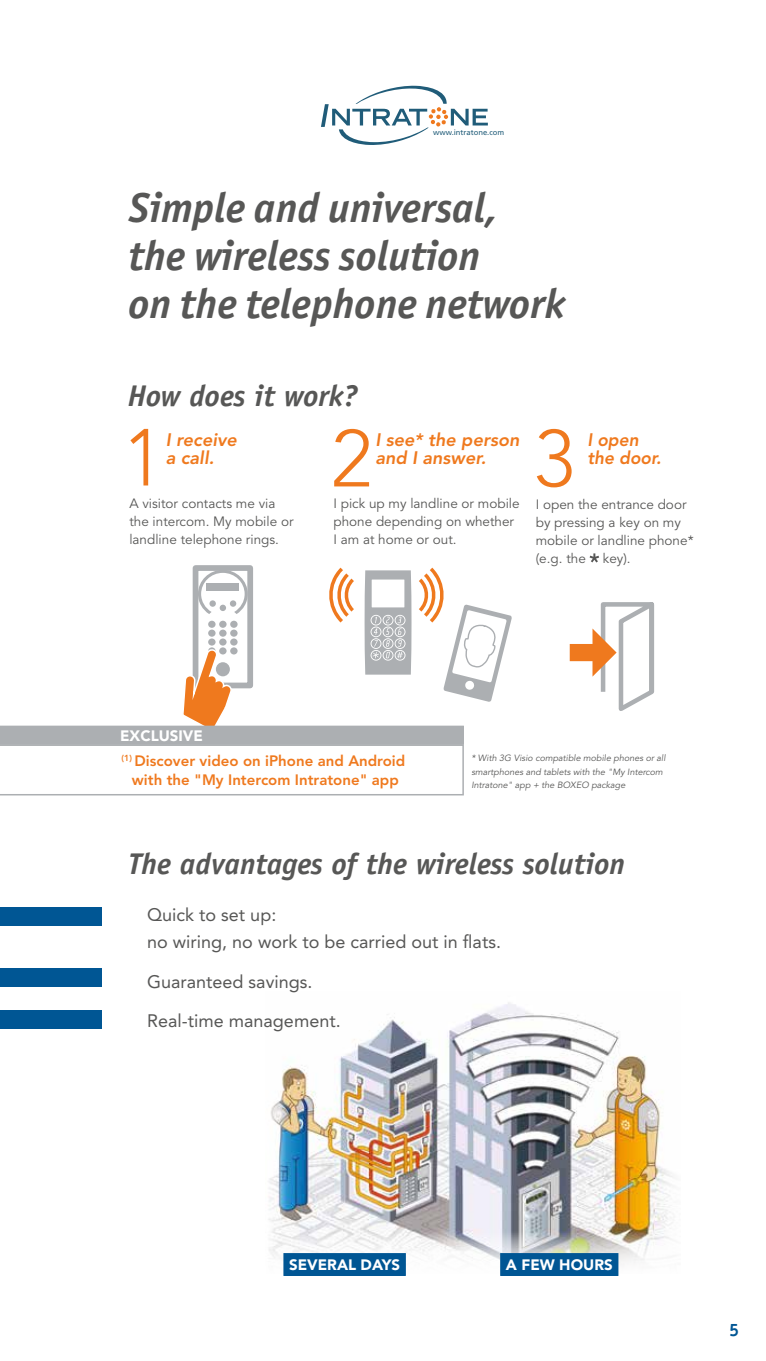
<style>
.page{position:relative;width:766px;height:1361px;background:#fff}
.page>*{position:absolute;margin:0;border:0;box-sizing:border-box;transform-origin:0 0}
.t1{font:italic 700 42px/48px "Officina Sans ITC Std";color:#575756}
.t2{font:italic 700 30px "Officina Sans";color:#575756}
.t3{font:18px/27px "Avenir LT Std";color:#575756}
.t4{font:italic 800 18px/18px "Avenir LT Std";color:#ef791e}
.t5{font:italic 800 18px/18px "Avenir LT Std";color:#ef791e;scale:.96 1}
.t6{font:700 18px "Officina Sans";color:#005694}
.t7{font:800 15px/19.5px "Avenir LT Std";color:#ef791e;text-align:center}
.t8{font:900 15px "Avenir LT Std";color:#fff}
.t9{font:13.5px/18px "Avenir LT Std";color:#575756}
.t10{font:italic 9px/13.5px "Avenir LT Std";color:#575756}
.t11{font:7.65px "Frutiger";color:#205c79}
</style>
<div class="page">
<img style="left:268px;top:1002px;width:405px;height:272px">
<svg style="left:589px;top:553px;width:10px;height:9px"></svg>
<svg style="left:536px;top:429px;width:35px;height:58px"></svg>
<svg style="left:130px;top:429px;width:18px;height:56px"></svg>
<svg style="left:334px;top:429px;width:35px;height:57px"></svg>
<div style="left:193px;top:565px;width:60px;height:123px;border:6px solid #acafb2"></div>
<svg style="left:0;top:568px;width:512px;height:227px"></svg>
<div style="left:284px;top:1253px;width:121px;height:22px;background:#005694"></div>
<div style="left:283px;top:1253px;width:123px;height:23px;border:2px solid #005694"></div>
<div style="left:501px;top:1253px;width:116px;height:22px;background:#005694"></div>
<div style="left:500px;top:1253px;width:118px;height:23px;border:2px solid #005694"></div>
<div style="left:0;top:907px;width:101px;height:18px;background:#005694"></div>
<div style="left:0;top:969px;width:101px;height:18px;background:#005694"></div>
<div style="left:0;top:1010px;width:101px;height:18px;background:#005694"></div>
<svg style="left:569px;top:602px;width:86px;height:109px"></svg>
<svg style="left:321px;top:85px;width:166px;height:60px"></svg>
<p class="t11" style="left:433px;top:128px;width:73px">www.intratone.com</p>
<h1 class="t1" style="left:128px;top:183px;width:438px">Simple and universal, the wireless solution<br>on the telephone network</h1>
<h2 class="t2" style="left:128px;top:378px;width:231px">How does it work?</h2>
<h3 class="t4" style="left:166px;top:431px;width:72px">I receive a call.</h3>
<h3 class="t4" style="left:375px;top:431px;width:145px">I see* the person and I answer.</h3>
<h3 class="t5" style="left:587px;top:431px;width:78px">I open the door.</h3>
<p class="t9" style="left:333px;top:494px;width:188px">I pick up my landline or mobile phone depending on whether<br>I am at home or out.</p>
<p class="t9" style="left:535px;top:495px;width:159px">I open the entrance door by pressing a key on my mobile or landline phone* (e.g. the</p>
<p class="t9" style="left:129px;top:495px;width:165px">A visitor contacts me via the intercom. My mobile or landline telephone rings.</p>
<p class="t9" style="left:602px;top:549px;width:29px">key).</p>
<p class="t8" style="left:120px;top:726px;width:84px">EXCLUSIVE</p>
<p class="t7" style="left:122px;top:751px;width:285px"><sup>(1)</sup> Discover video on iPhone and Android with the "My Intercom Intratone" app</p>
<p class="t10" style="left:471px;top:751px;width:196px">* With 3G Visio compatible mobile phones or all smartphones and tablets with the "My Intercom<br>Intratone" app + the BOXEO package</p>
<h2 class="t2" style="left:128px;top:846px;width:498px">The advantages of the wireless solution</h2>
<h3 class="t3" style="left:147px;top:901px;width:355px">Quick to set up:<br>no wiring, no work to be carried out in flats.</h3>
<h3 class="t3" style="left:147px;top:968px;width:167px">Guaranteed savings.</h3>
<h3 class="t3" style="left:147px;top:1008px;width:195px">Real-time management.</h3>
<p class="t8" style="left:289px;top:1256px;width:112px">SEVERAL DAYS</p>
<p class="t8" style="left:506px;top:1256px;width:108px">A FEW HOURS</p>
<h3 class="t6" style="left:728px;top:1318px;width:12px">5</h3>
</div>
